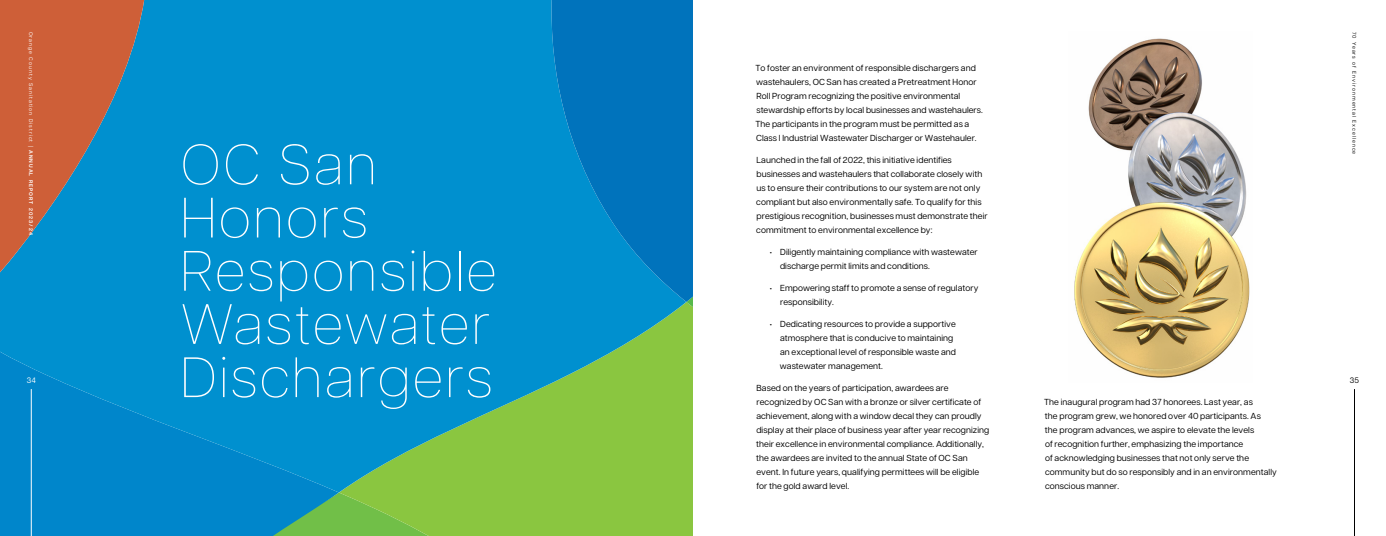
<style>
.page{position:relative;width:1386px;height:536px;background:#fff}
.page>*{position:absolute;margin:0;border:0;box-sizing:border-box;transform-origin:0 0}
.t1{font:100 56.7px/53.2px "Articulat CF";letter-spacing:.05em;color:#fff}
.t2{font:8.75px/14px "Articulat CF";letter-spacing:.01em;color:#000}
.t3{font:7.88px "Articulat CF";color:#000}
.t4{font:7.88px "Articulat CF";color:#fff}
.t5{font:5.25px "Articulat CF";letter-spacing:.2em;color:#fff}
.t6{font:5.25px "Articulat CF";letter-spacing:.2em;color:#000}
.s1{font-weight:600}
</style>
<div class="page">
<div style="left:0;top:492px;width:136px;height:44px;background:#0086cb"></div>
<svg style="left:0;top:320px;width:136px;height:172px;background:#0089cc"></svg>
<svg style="left:0;top:0;width:136px;height:320px;background:#70757c"></svg>
<svg style="left:136px;top:0;width:557px;height:536px;background:#1a99b2"></svg>
<svg style="left:552px;top:0;width:141px;height:302px;background:#007ac1"></svg>
<img style="left:1074px;top:38px;width:176px;height:340px">
<hr style="left:1354px;top:389px;width:1px;height:147px;background:#000">
<hr style="left:31px;top:389px;width:1px;height:147px;background:#fff">
<p class="t5" style="left:35px;top:32px;width:205px;rotate:90deg">Orange County Sanitation District | <span class="s1">ANNUAL REPORT 2023/24</span></p>
<p class="t4" style="left:27px;top:374px;width:10px">34</p>
<p class="t1" style="left:181px;top:134px;width:317px">OC San<br>Honors<br>Responsible<br>Wastewater<br>Dischargers</p>
<p class="t2" style="left:755px;top:60px;width:229px">To foster an environment of responsible dischargers and wastehaulers, OC San has created a Pretreatment Honor Roll Program recognizing the positive environmental stewardship efforts by local businesses and wastehaulers.<br>The participants in the program must be permitted as a Class I Industrial Wastewater Discharger or Wastehauler.</p>
<p class="t2" style="left:756px;top:152px;width:233px">Launched in the fall of 2022, this initiative identifies businesses and wastehaulers that collaborate closely with us to ensure their contributions to our system are not only compliant but also environmentally safe. To qualify for this prestigious recognition, businesses must demonstrate their commitment to environmental excellence by:</p>
<p class="t2" style="left:780px;top:244px;width:199px;text-indent:-10px">• Diligently maintaining compliance with wastewater discharge permit limits and conditions.</p>
<p class="t2" style="left:780px;top:280px;width:200px;text-indent:-10px">• Empowering staff to promote a sense of regulatory responsibility.</p>
<p class="t2" style="left:780px;top:316px;width:178px;text-indent:-10px">• Dedicating resources to provide a supportive atmosphere that is conducive to maintaining an exceptional level of responsible waste and wastewater management.</p>
<p class="t2" style="left:756px;top:380px;width:235px">Based on the years of participation, awardees are recognized by OC San with a bronze or silver certificate of achievement, along with a window decal they can proudly display at their place of business year after year recognizing their excellence in environmental compliance. Additionally, the awardees are invited to the annual State of OC San event. In future years, qualifying permittees will be eligible for the gold award level.</p>
<p class="t2" style="left:1044px;top:394px;width:234px">The inaugural program had 37 honorees. Last year, as<br>the program grew, we honored over 40 participants. As<br>the program advances, we aspire to elevate the levels<br>of recognition further, emphasizing the importance<br>of acknowledging businesses that not only serve the community but do so responsibly and in an environmentally conscious manner.</p>
<p class="t6" style="left:1358px;top:32px;width:124px;rotate:90deg">70 Years of Environmental Excellence</p>
<p class="t3" style="left:1350px;top:374px;width:11px">35</p>
</div>
